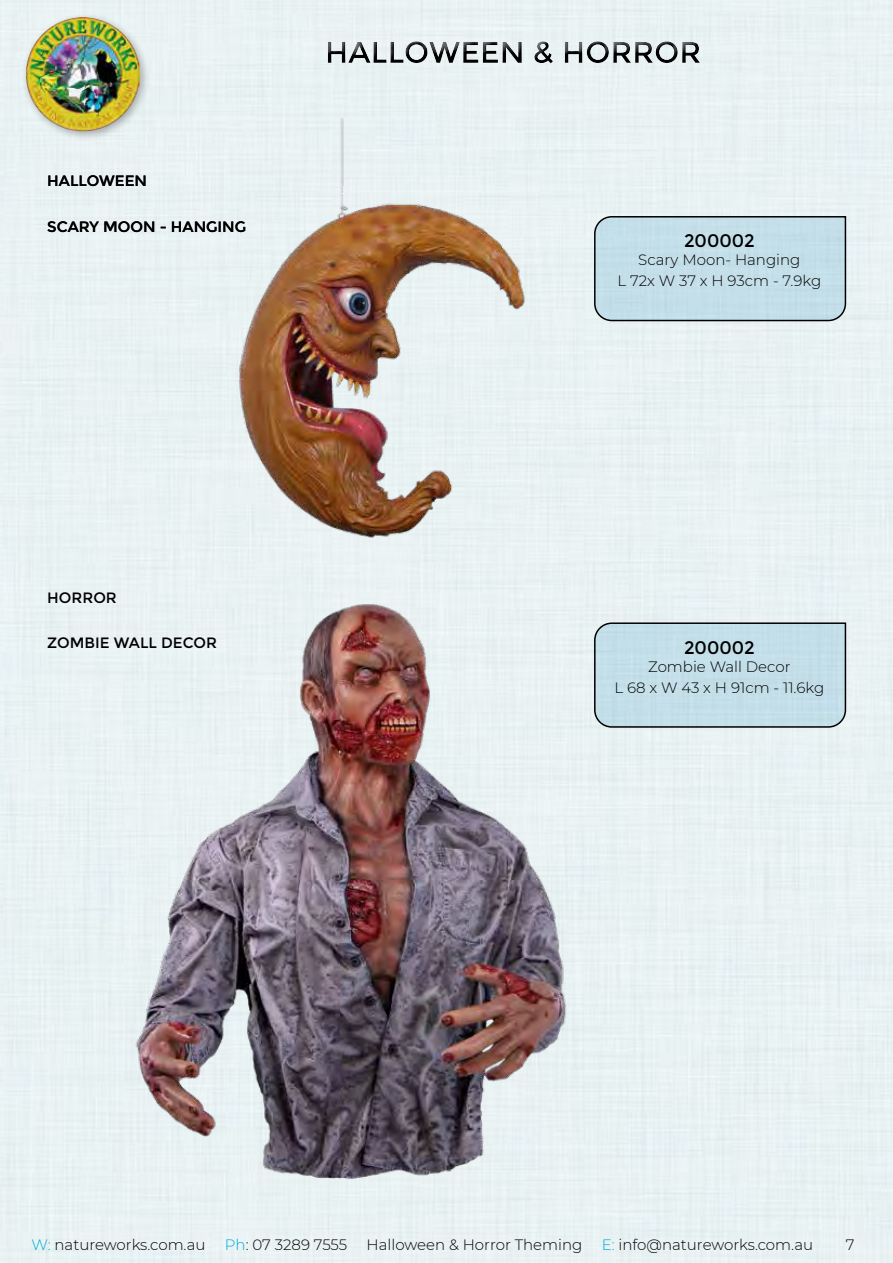
<style>
.page{position:relative;width:893px;height:1263px;background:#fff}
.page>*{position:absolute;margin:0;border:0;box-sizing:border-box;transform-origin:0 0}
.t1{font:18px "Montserrat";color:#000}
.t2{font:300 15px/21px "Montserrat";color:#000;text-align:center}
.t3{font:15px "Montserrat";color:#000}
.s1{color:#00acd8}
</style>
<div class="page">
<div style="left:21px;top:12px;width:130px;height:129px;background:#000;opacity:.3"></div>
<img style="left:26px;top:17px;width:114px;height:115px">
<div style="left:317px;top:34px;width:390px;height:36px;background:#e8f0f1"></div>
<div style="left:319px;top:37px;width:391px;height:37px;background:#000;opacity:.75"></div>
<svg style="left:594px;top:215px;width:253px;height:107px;background:#bdd6df"></svg>
<div style="left:638px;top:622px;width:209px;height:106px;background:#c3dfe8"></div>
<img style="left:168px;top:114px;width:426px;height:426px">
<img style="left:64px;top:604px;width:574px;height:574px">
<p class="t3" style="left:47px;top:172px;width:101px">HALLOWEEN</p>
<p class="t3" style="left:47px;top:218px;width:200px">SCARY MOON - HANGING</p>
<p class="t3" style="left:47px;top:588px;width:71px">HORROR</p>
<p class="t3" style="left:47px;top:634px;width:171px">ZOMBIE WALL DECOR</p>
<p class="t1" style="left:684px;top:231px;width:72px">200002</p>
<p class="t2" style="left:618px;top:249px;width:205px">Scary Moon- Hanging<br>L 72x W 37 x H 93cm - 7.9kg</p>
<p class="t1" style="left:684px;top:637px;width:72px">200002</p>
<p class="t2" style="left:615px;top:655px;width:211px">Zombie Wall Decor<br>L 68 x W 43 x H 91cm - 11.6kg</p>
<p class="t2" style="left:32px;top:1233px;width:176px"><span class="s1">W:</span> natureworks.com.au</p>
<p class="t2" style="left:225px;top:1233px;width:124px"><span class="s1">Ph</span>: 07 3289 7555</p>
<p class="t2" style="left:367px;top:1233px;width:217px">Halloween &amp; Horror Theming</p>
<p class="t2" style="left:602px;top:1233px;width:213px"><span class="s1">E:</span> info@natureworks.com.au</p>
<p class="t2" style="left:846px;top:1234px;width:10px">7</p>
</div>
